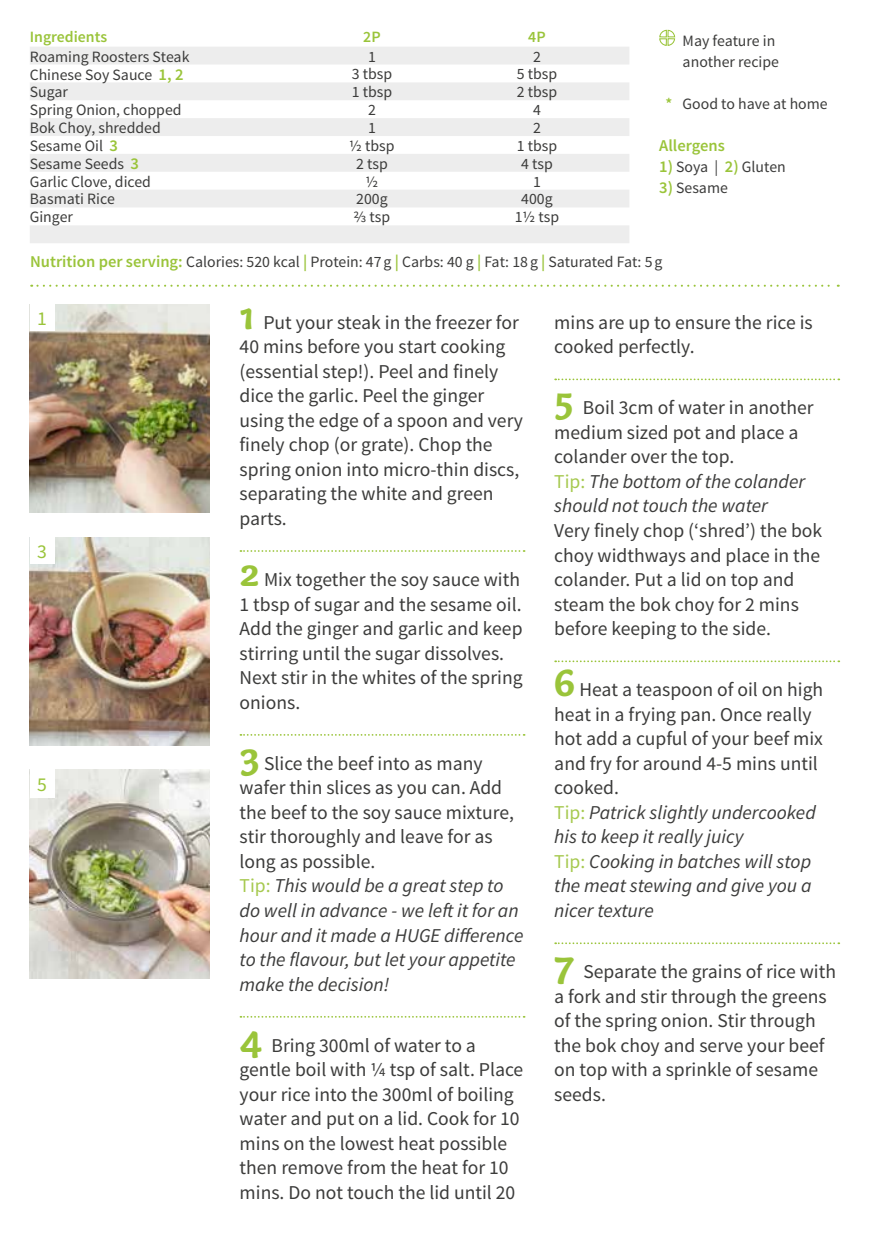
<style>
.page{position:relative;width:869px;height:1241px;background:#fff}
.page>*{position:absolute;margin:0;border:0;box-sizing:border-box;transform-origin:0 0}
.t1{font:19.6px/24.5px "Source Sans Pro";color:#3c3c3b}
.t2{font:italic 19.6px/24.5px "Source Sans Pro";color:#3c3c3b}
.t3{font:19.6px "Source Sans Pro";color:#9ac43a}
.t4{font:600 16.45px "Source Sans Pro";color:#9ac43a}
.t5{font:15.75px/21px "Source Sans Pro";color:#3c3c3b}
.t6{font:600 15.75px "Source Sans Pro";color:#9ac43a}
.s1{font-weight:600;font-size:16.45px;color:#9ac43a}
.s2{font-weight:600;color:#9ac43a}
.s3{font-family:"Capucine Basic";font-weight:700;font-size:41.12px;color:#9ac43a}
.s4{font-family:"Capucine Basic";font-weight:700;font-style:normal;font-size:41.12px;color:#9ac43a}
.s5{font-style:normal}
.s6{font-style:normal;color:#a6c94f}
.s7{color:#a6c94f}
.s8{font-style:italic}
</style>
<div class="page">
<img style="left:30px;top:769px;width:180px;height:209px">
<img style="left:30px;top:304px;width:180px;height:208px">
<img style="left:30px;top:537px;width:180px;height:208px">
<svg style="left:31px;top:284px;width:807px;height:3px"></svg>
<svg style="left:659px;top:29px;width:16px;height:17px"></svg>
<svg style="left:30px;top:47px;width:599px;height:196px;fill:#ededed"></svg>
<div style="left:30px;top:304px;width:25px;height:26px;background:#fff"></div>
<div style="left:30px;top:537px;width:25px;height:26px;background:#fff"></div>
<div style="left:30px;top:769px;width:25px;height:29px;background:#fff"></div>
<svg style="left:240px;top:550px;width:284px;height:2px"></svg>
<svg style="left:240px;top:734px;width:284px;height:1px"></svg>
<svg style="left:240px;top:1016px;width:284px;height:1px"></svg>
<svg style="left:555px;top:378px;width:283px;height:2px"></svg>
<svg style="left:555px;top:660px;width:283px;height:2px"></svg>
<svg style="left:555px;top:942px;width:283px;height:2px"></svg>
<p class="t6" style="left:30px;top:26px;width:79px">Ingredients</p>
<p class="t6" style="left:363px;top:26px;width:19px">2P</p>
<p class="t6" style="left:528px;top:26px;width:19px">4P</p>
<p class="t5" style="left:30px;top:46px;width:161px">Roaming Roosters Steak</p>
<p class="t5" style="left:368px;top:46px;width:9px">1</p>
<p class="t5" style="left:532px;top:46px;width:9px">2</p>
<p class="t5" style="left:30px;top:64px;width:155px">Chinese Soy Sauce <span class="s1">1, 2</span></p>
<p class="t5" style="left:351px;top:64px;width:42px">3 tbsp</p>
<p class="t5" style="left:516px;top:64px;width:42px">5 tbsp</p>
<p class="t5" style="left:30px;top:82px;width:40px">Sugar</p>
<p class="t5" style="left:351px;top:82px;width:42px">1 tbsp</p>
<p class="t5" style="left:516px;top:82px;width:42px">2 tbsp</p>
<p class="t5" style="left:30px;top:100px;width:153px">Spring Onion, chopped</p>
<p class="t5" style="left:368px;top:100px;width:9px">2</p>
<p class="t5" style="left:532px;top:100px;width:9px">4</p>
<p class="t5" style="left:30px;top:117px;width:132px">Bok Choy, shredded</p>
<p class="t5" style="left:368px;top:117px;width:9px">1</p>
<p class="t5" style="left:532px;top:117px;width:9px">2</p>
<p class="t5" style="left:30px;top:136px;width:89px">Sesame Oil <span class="s1">3</span></p>
<p class="t5" style="left:349px;top:135px;width:47px">½ tbsp</p>
<p class="t5" style="left:516px;top:135px;width:42px">1 tbsp</p>
<p class="t5" style="left:30px;top:153px;width:110px">Sesame Seeds <span class="s1">3</span></p>
<p class="t5" style="left:356px;top:153px;width:33px">2 tsp</p>
<p class="t5" style="left:521px;top:153px;width:33px">4 tsp</p>
<p class="t5" style="left:30px;top:171px;width:123px">Garlic Clove, diced</p>
<p class="t5" style="left:365px;top:171px;width:14px">½</p>
<p class="t5" style="left:532px;top:171px;width:9px">1</p>
<p class="t5" style="left:30px;top:189px;width:86px">Basmati Rice</p>
<p class="t5" style="left:356px;top:189px;width:33px">200g</p>
<p class="t5" style="left:521px;top:189px;width:33px">400g</p>
<p class="t5" style="left:30px;top:207px;width:45px">Ginger</p>
<p class="t5" style="left:353px;top:207px;width:38px">⅔ tsp</p>
<p class="t5" style="left:514px;top:207px;width:46px">1½ tsp</p>
<p class="t5" style="left:682px;top:30px;width:98px">May feature in another recipe</p>
<p class="t5" style="left:665px;top:93px;width:163px"><span class="s2">*</span> Good to have at home</p>
<p class="t4" style="left:659px;top:135px;width:67px">Allergens</p>
<p class="t5" style="left:659px;top:156px;width:128px"><span class="s1">1)</span> Soya | <span class="s1">2)</span> Gluten</p>
<p class="t5" style="left:659px;top:177px;width:70px"><span class="s1">3)</span> Sesame</p>
<p class="t5" style="left:30px;top:252px;width:633px"><span class="s1">Nutrition per serving:</span> Calories: 520 kcal <span class="s1">|</span> Protein: 47g <span class="s1">|</span> Carbs: 40 g <span class="s1">|</span> Fat: 18g <span class="s1">|</span> Saturated Fat: 5g</p>
<p class="t3" style="left:37px;top:306px;width:11px">1</p>
<p class="t3" style="left:37px;top:539px;width:11px">3</p>
<p class="t3" style="left:37px;top:772px;width:11px">5</p>
<p class="t1" style="left:239px;top:310px;width:285px"><span class="s3">1</span> Put your steak in the freezer for<br>40 mins before you start cooking (essential step!). Peel and finely dice the garlic. Peel the ginger using the edge of a spoon and very finely chop (or grate). Chop the spring onion into micro-thin discs, separating the white and green parts.</p>
<p class="t1" style="left:239px;top:567px;width:284px"><span class="s3">2</span> Mix together the soy sauce with<br>1 tbsp of sugar and the sesame oil.<br>Add the ginger and garlic and keep stirring until the sugar dissolves.<br>Next stir in the whites of the spring onions.</p>
<p class="t2" style="left:239px;top:751px;width:285px"><span class="s4">3</span> <span class="s5">Slice the beef into as many wafer thin slices as you can. Add the beef to the soy sauce mixture, stir thoroughly and leave for as long as possible.<br></span><span class="s6">Tip:</span> This would be a great step to do well in advance - we left it for an hour and it made a HUGE difference to the flavour, but let your appetite make the decision!</p>
<p class="t1" style="left:239px;top:1033px;width:285px"><span class="s3">4</span> Bring 300ml of water to a gentle boil with ¼ tsp of salt. Place your rice into the 300ml of boiling water and put on a lid. Cook for 10 mins on the lowest heat possible then remove from the heat for 10 mins. Do not touch the lid until 20</p>
<p class="t1" style="left:554px;top:310px;width:260px">mins are up to ensure the rice is cooked perfectly.</p>
<p class="t1" style="left:554px;top:396px;width:261px"><span class="s3">5</span> Boil 3cm of water in another medium sized pot and place a colander over the top.<br><span class="s7">Tip:</span> <span class="s8">The bottom of the colander should not touch the water</span></p>
<p class="t1" style="left:554px;top:518px;width:269px">Very finely chop (‘shred’) the bok choy widthways and place in the colander. Put a lid on top and steam the bok choy for 2 mins before keeping to the side.</p>
<p class="t1" style="left:554px;top:677px;width:270px"><span class="s3">6</span> Heat a teaspoon of oil on high heat in a frying pan. Once really hot add a cupful of your beef mix and fry for around 4-5 mins until cooked.<br><span class="s7">Tip:</span> <span class="s8">Patrick slightly undercooked his to keep it really juicy<br></span><span class="s7">Tip:</span> <span class="s8">Cooking in batches will stop the meat stewing and give you a nicer texture</span></p>
<p class="t1" style="left:554px;top:959px;width:283px"><span class="s3">7</span> Separate the grains of rice with a fork and stir through the greens of the spring onion. Stir through the bok choy and serve your beef on top with a sprinkle of sesame seeds.</p>
</div>
